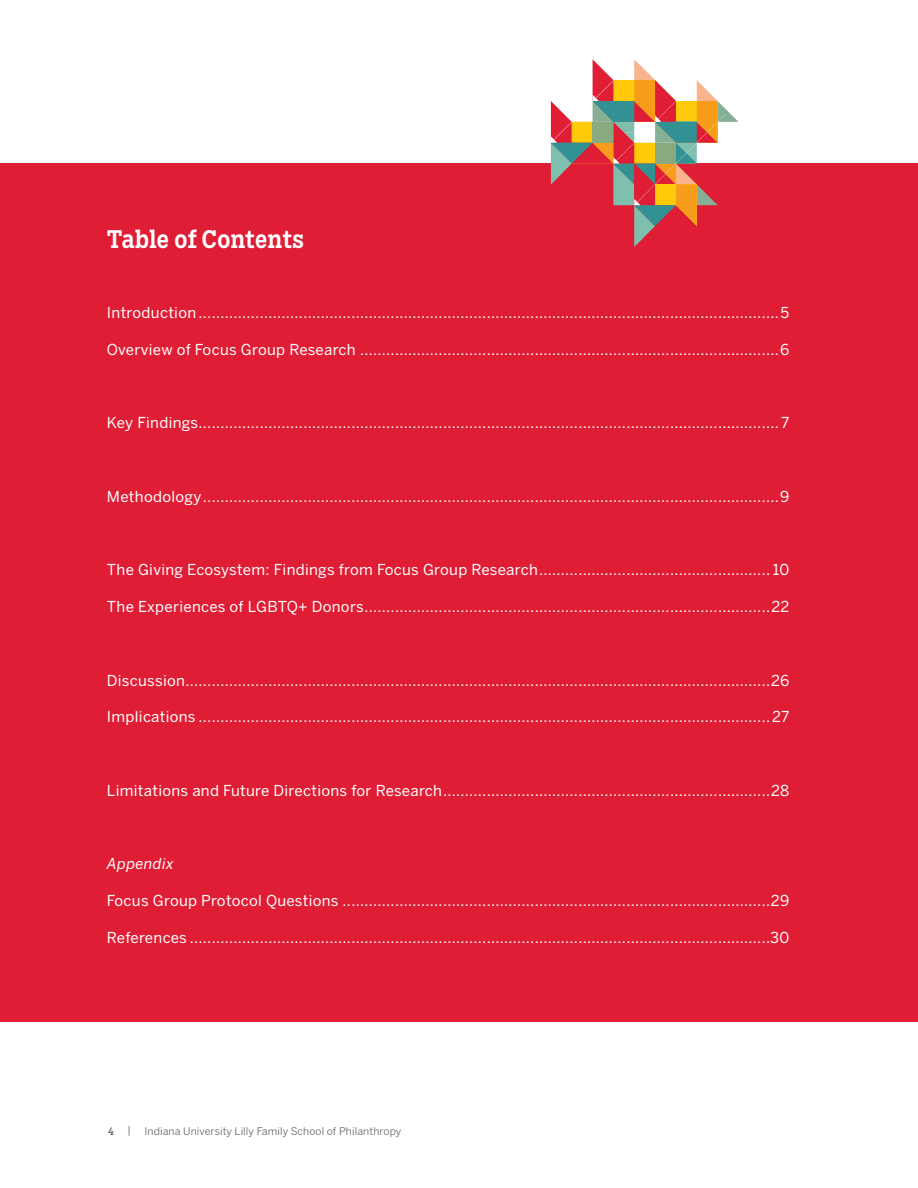
<style>
.page{position:relative;width:918px;height:1188px;background:#fff}
.page>*{position:absolute;margin:0;border:0;box-sizing:border-box;transform-origin:0 0}
.t1{font:500 24px "Salvo Serif Cond";letter-spacing:.02em;color:#fff}
.t2{font:15px "Benton Sans";letter-spacing:.02em;color:#fff}
.t3{font:italic 15px "Benton Sans";letter-spacing:.02em;color:#fff}
.t4{font:10.5px "Benton Sans";letter-spacing:.01em;color:#636366}
.t5{font:10.5px "Salvo Serif Cond";color:#636366}
.t6{font:300 10.5px "Salvo Serif Cond";color:#636366}
</style>
<div class="page">
<div style="left:0;top:164px;width:918px;height:858px;background:#df1d35"></div>
<svg style="left:551px;top:59px;width:187px;height:188px"></svg>
<h1 class="t1" style="left:107px;top:223px;width:198px">Table of Contents</h1>
<p class="t2" style="left:107px;top:304px;width:684px">Introduction .....................................................................................................................................5</p>
<p class="t2" style="left:107px;top:340px;width:684px">Overview of Focus Group Research ................................................................................................6</p>
<p class="t2" style="left:107px;top:414px;width:684px">Key Findings..................................................................................................................................... 7</p>
<p class="t2" style="left:107px;top:487px;width:684px">Methodology....................................................................................................................................9</p>
<p class="t2" style="left:107px;top:561px;width:684px">The Giving Ecosystem: Findings from Focus Group Research..................................................... 10</p>
<p class="t2" style="left:107px;top:598px;width:684px">The Experiences of LGBTQ+ Donors.............................................................................................22</p>
<p class="t2" style="left:107px;top:671px;width:684px">Discussion......................................................................................................................................26</p>
<p class="t2" style="left:107px;top:708px;width:684px">Implications ...................................................................................................................................27</p>
<p class="t2" style="left:107px;top:781px;width:684px">Limitations and Future Directions for Research...........................................................................28</p>
<p class="t3" style="left:107px;top:855px;width:68px">Appendix</p>
<p class="t2" style="left:107px;top:892px;width:684px">Focus Group Protocol Questions ..................................................................................................29</p>
<p class="t2" style="left:107px;top:928px;width:684px">References .....................................................................................................................................30</p>
<p class="t5" style="left:108px;top:1124px;width:7px">4</p>
<p class="t6" style="left:128px;top:1123px;width:4px">|</p>
<p class="t4" style="left:145px;top:1125px;width:258px">Indiana University Lilly Family School of Philanthropy</p>
</div>
